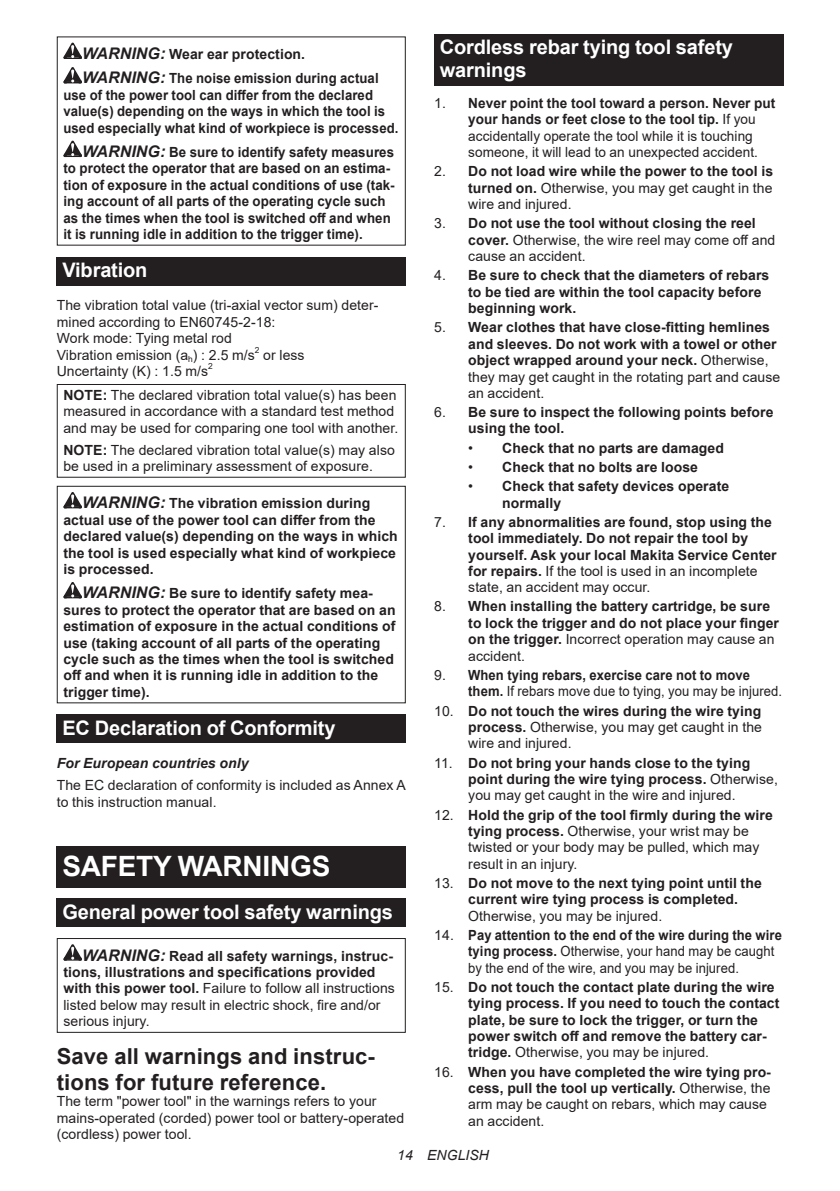
<style>
.page{position:relative;width:840px;height:1191px;background:#fff}
.page>*{position:absolute;margin:0;border:0;box-sizing:border-box;transform-origin:0 0}
.t1{font:700 28px "Arial";letter-spacing:-.01em;color:#fff}
.t2{font:700 22px/25.8px "Arial";letter-spacing:.005em;color:#231f20}
.t3{font:700 20px/23.4px "Arial";letter-spacing:-.01em;color:#fff}
.t4{font:700 14px/16.4px "Arial";letter-spacing:.005em;color:#231f20}
.t5{font:14px/16.4px "Arial";letter-spacing:.005em;color:#231f20}
.t6{font:700 14px/16.4px "Arial";letter-spacing:.005em;color:#231f20;scale:.95 1}
.t7{font:700 14px/16.4px "Arial";letter-spacing:.005em;color:#231f20;scale:.94 1}
.t8{font:700 14px/16.4px "Arial";letter-spacing:.005em;color:#231f20;scale:.93 1}
.t9{font:italic 700 14px "Arial";letter-spacing:.005em;color:#231f20}
.t10{font:italic 14px "Arial";letter-spacing:.005em;color:#231f20}
.t11{font:8.4px "Arial";color:#231f20}
.s1{font-style:italic;font-size:16px}
.s2{font-weight:700}
.s3{font-weight:400}
</style>
<div class="page">
<svg style="left:63px;top:43px;width:19px;height:16px"></svg>
<svg style="left:63px;top:67px;width:19px;height:16px"></svg>
<svg style="left:63px;top:141px;width:19px;height:16px"></svg>
<div style="left:57px;top:257px;width:348px;height:28px;background:#231f20"></div>
<div style="left:57px;top:384px;width:348px;height:94px;border:1px solid #231f20"></div>
<svg style="left:63px;top:492px;width:19px;height:16px"></svg>
<svg style="left:63px;top:582px;width:19px;height:16px"></svg>
<div style="left:57px;top:486px;width:348px;height:217px;border:1px solid #231f20"></div>
<div style="left:57px;top:714px;width:348px;height:29px;background:#231f20"></div>
<div style="left:57px;top:846px;width:348px;height:41px;background:#231f20"></div>
<div style="left:57px;top:898px;width:348px;height:29px;background:#231f20"></div>
<svg style="left:63px;top:944px;width:19px;height:16px"></svg>
<div style="left:57px;top:938px;width:348px;height:94px;border:1px solid #231f20"></div>
<div style="left:434px;top:34px;width:348px;height:52px;background:#231f20"></div>
<p class="t4" style="left:82px;top:42px;width:298px;line-height:24.4px"><span class="s1">WARNING:</span> Wear ear protection.<br><span class="s1">WARNING:</span> The noise emission during actual</p>
<p class="t7" style="left:63px;top:87px;width:358px">use of the power tool can differ from the declared value(s) depending on the ways in which the tool is used especially what kind of workpiece is processed.</p>
<p class="t6" style="left:63px;top:144px;width:350px;text-indent:19px"><span class="s1">WARNING:</span> Be sure to identify safety measures to protect the operator that are based on an estima&shy;tion of exposure in the actual conditions of use (tak&shy;ing account of all parts of the operating cycle such as the times when the tool is switched off and when it is running idle in addition to the trigger time).</p>
<h3 class="t3" style="left:62px;top:258px;width:86px">Vibration</h3>
<p class="t5" style="left:57px;top:297px;width:323px">The vibration total value (tri-axial vector sum) deter&shy;mined according to EN60745-2-18:<br>Work mode: Tying metal rod<br>Vibration emission (a<sub>h</sub>) : 2.5 m/s</p>
<p class="t11" style="left:255px;top:344px;width:6px">2</p>
<p class="t5" style="left:263px;top:346px;width:43px">or less</p>
<p class="t5" style="left:57px;top:363px;width:153px">Uncertainty (K) : 1.5 m/s</p>
<p class="t11" style="left:208px;top:360px;width:6px">2</p>
<p class="t5" style="left:63px;top:386px;width:336px"><span class="s2">NOTE:</span> The declared vibration total value(s) has been measured in accordance with a standard test method and may be used for comparing one tool with another.</p>
<p class="t5" style="left:63px;top:441px;width:333px"><span class="s2">NOTE:</span> The declared vibration total value(s) may also be used in a preliminary assessment of exposure.</p>
<p class="t4" style="left:63px;top:495px;width:335px;text-indent:19px"><span class="s1">WARNING:</span> The vibration emission during actual use of the power tool can differ from the declared value(s) depending on the ways in which the tool is used especially what kind of workpiece is processed.</p>
<p class="t4" style="left:63px;top:585px;width:333px;text-indent:19px"><span class="s1">WARNING:</span> Be sure to identify safety mea&shy;sures to protect the operator that are based on an estimation of exposure in the actual conditions of use (taking account of all parts of the operating cycle such as the times when the tool is switched off and when it is running idle in addition to the trigger time).</p>
<h3 class="t3" style="left:62px;top:716px;width:274px">EC Declaration of Conformity</h3>
<p class="t9" style="left:57px;top:754px;width:193px">For European countries only</p>
<p class="t5" style="left:57px;top:777px;width:350px">The EC declaration of conformity is included as Annex A to this instruction manual.</p>
<h1 class="t1" style="left:62px;top:846px;width:269px">SAFETY WARNINGS</h1>
<h3 class="t3" style="left:62px;top:900px;width:332px">General power tool safety warnings</h3>
<p class="t4" style="left:63px;top:947px;width:333px;text-indent:19px"><span class="s1">WARNING:</span> Read all safety warnings, instruc&shy;tions, illustrations and specifications provided with this power tool. <span class="s3">Failure to follow all instructions listed below may result in electric shock, fire and/or serious injury.</span></p>
<h2 class="t2" style="left:57px;top:1043px;width:319px">Save all warnings and instruc&shy;tions for future reference.</h2>
<p class="t5" style="left:57px;top:1093px;width:349px">The term "power tool" in the warnings refers to your mains-operated (corded) power tool or battery-operated (cordless) power tool.</p>
<h3 class="t3" style="left:439px;top:36px;width:294px">Cordless rebar tying tool safety warnings</h3>
<p class="t5" style="left:468px;top:95px;width:308px;text-indent:-34px">1. <span class="s2">Never point the tool toward a person. Never put your hands or feet close to the tool tip.</span> If you accidentally operate the tool while it is touching someone, it will lead to an unexpected accident.</p>
<p class="t5" style="left:468px;top:163px;width:306px;text-align:justify;text-indent:-34px">2. <span class="s2">Do not load wire while the power to the tool is turned on.</span> Otherwise, you may get caught in the wire and injured.</p>
<p class="t5" style="left:468px;top:215px;width:308px;text-indent:-34px">3. <span class="s2">Do not use the tool without closing the reel cover.</span> Otherwise, the wire reel may come off and cause an accident.</p>
<p class="t4" style="left:468px;top:267px;width:302px;text-indent:-34px"><span class="s3">4.</span> Be sure to check that the diameters of rebars to be tied are within the tool capacity before beginning work.</p>
<p class="t4" style="left:468px;top:319px;width:313px;text-indent:-34px"><span class="s3">5.</span> Wear clothes that have close-fitting hemlines and sleeves. Do not work with a towel or other object wrapped around your neck. <span class="s3">Otherwise, they may get caught in the rotating part and cause an accident.</span></p>
<p class="t4" style="left:468px;top:404px;width:306px;text-indent:-34px"><span class="s3">6.</span> Be sure to inspect the following points before using the tool.</p>
<p class="t4" style="left:468px;top:440px;width:257px"><span class="s3">•</span> Check that no parts are damaged</p>
<p class="t4" style="left:468px;top:459px;width:231px"><span class="s3">•</span> Check that no bolts are loose</p>
<p class="t4" style="left:502px;top:478px;width:228px;text-indent:-34px"><span class="s3">•</span> Check that safety devices operate normally</p>
<p class="t4" style="left:468px;top:514px;width:310px;text-indent:-34px"><span class="s3">7.</span> If any abnormalities are found, stop using the tool immediately. Do not repair the tool by yourself. Ask your local Makita Service Center for repairs. <span class="s3">If the tool is used in an incomplete state, an accident may occur.</span></p>
<p class="t4" style="left:468px;top:598px;width:312px;text-indent:-34px"><span class="s3">8.</span> When installing the battery cartridge, be sure to lock the trigger and do not place your finger on the trigger. <span class="s3">Incorrect operation may cause an accident.</span></p>
<p class="t8" style="left:468px;top:667px;width:339px;text-indent:-34px"><span class="s3">9.</span> When tying rebars, exercise care not to move them. <span class="s3">If rebars move due to tying, you may be injured.</span></p>
<p class="t5" style="left:468px;top:702px;width:295px;text-align:justify;text-indent:-34px">10. <span class="s2">Do not touch the wires during the wire tying process.</span> Otherwise, you may get caught in the wire and injured.</p>
<p class="t4" style="left:468px;top:754px;width:311px;text-indent:-34px"><span class="s3">11.</span> Do not bring your hands close to the tying point during the wire tying process. <span class="s3">Otherwise, you may get caught in the wire and injured.</span></p>
<p class="t5" style="left:468px;top:806px;width:306px;text-indent:-34px">12. <span class="s2">Hold the grip of the tool firmly during the wire tying process.</span> Otherwise, your wrist may be twisted or your body may be pulled, which may result in an injury.</p>
<p class="t4" style="left:468px;top:875px;width:295px;text-indent:-34px"><span class="s3">13.</span> Do not move to the next tying point until the current wire tying process is completed.</p>
<p class="t5" style="left:468px;top:907px;width:195px">Otherwise, you may be injured.</p>
<p class="t5" style="left:468px;top:926px;width:315px;text-indent:-34px">14. <span class="s2">Pay attention to the end of the wire during the wire tying process.</span> Otherwise, your hand may be caught by the end of the wire, and you may be injured.</p>
<p class="t4" style="left:468px;top:979px;width:312px;text-indent:-34px"><span class="s3">15.</span> Do not touch the contact plate during the wire tying process. If you need to touch the contact plate, be sure to lock the trigger, or turn the power switch off and remove the battery car&shy;tridge. <span class="s3">Otherwise, you may be injured.</span></p>
<p class="t4" style="left:468px;top:1063px;width:304px;text-indent:-34px"><span class="s3">16.</span> When you have completed the wire tying pro&shy;cess, pull the tool up vertically. <span class="s3">Otherwise, the arm may be caught on rebars, which may cause an accident.</span></p>
<p class="t10" style="left:397px;top:1146px;width:93px">14 ENGLISH</p>
</div>
